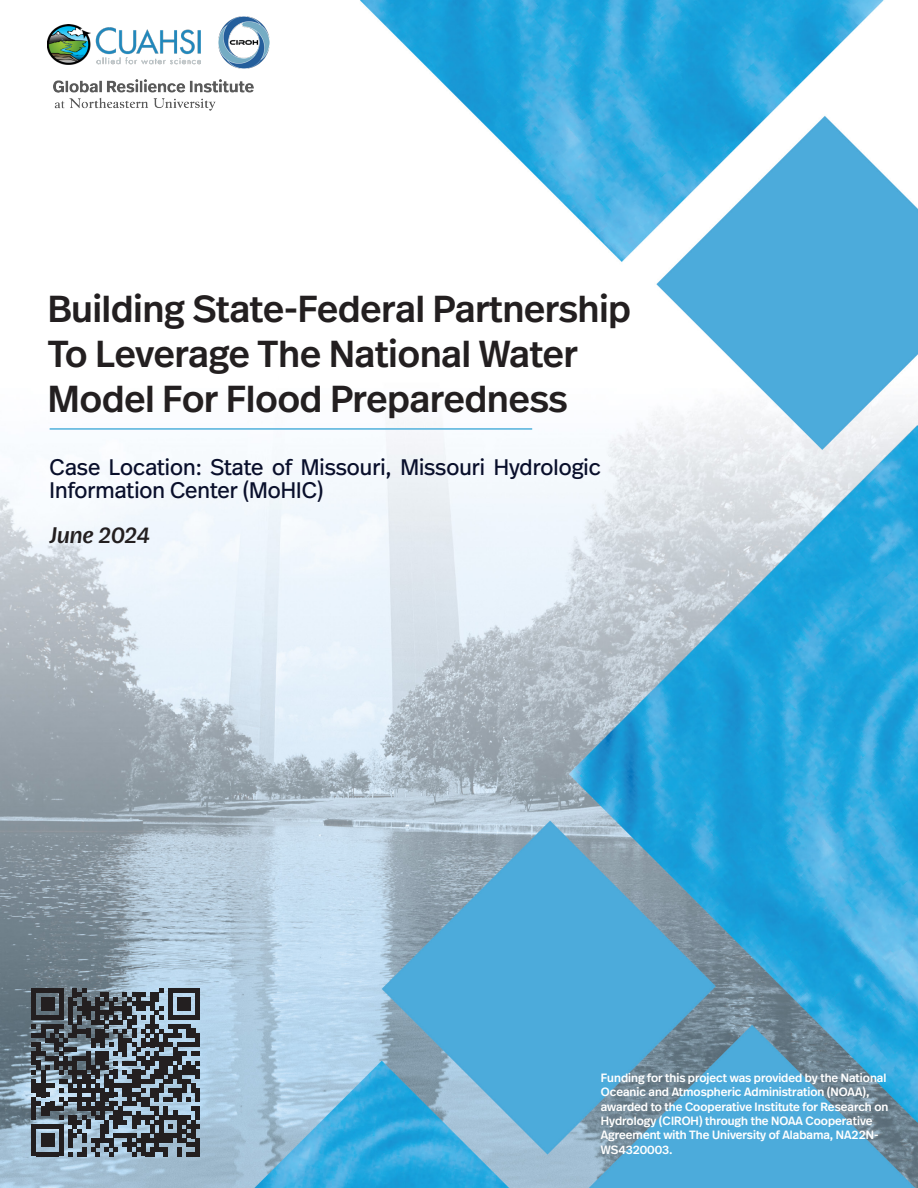
<style>
.page{position:relative;width:918px;height:1188px;background:#fff}
.page>*{position:absolute;margin:0;border:0;box-sizing:border-box;transform-origin:0 0}
.t1{font:500 37.5px/45px "Real Head Pro";color:#231f20}
.t2{font:22.5px/22.5px "Real Head Pro";color:#090f2b}
.t3{font:italic 500 22.5px "Real Head Pro";color:#231f20}
.t4{font:500 12px/14.4px "Real Head Pro";color:#fff}
</style>
<div class="page">
<img style="left:0;top:0;width:918px;height:1188px">
<svg style="left:32px;top:988px;width:168px;height:168px;background:#59636c"></svg>
<div style="left:195px;top:1138px;width:5px;height:18px;background:#231f20"></div>
<img style="left:53px;top:80px;width:201px;height:31px">
<img style="left:218px;top:17px;width:52px;height:51px">
<img style="left:48px;top:24px;width:152px;height:40px">
<hr style="left:50px;top:428px;width:482px;height:2px;background:#50b1dc">
<p class="t1" style="left:48px;top:285px;width:585px">Building State-Federal Partnership<br>To Leverage The National Water<br>Model For Flood Preparedness</p>
<p class="t2" style="left:50px;top:456px;width:553px">Case Location: State of Missouri, Missouri Hydrologic<br>Information Center (MoHIC)</p>
<p class="t3" style="left:50px;top:519px;width:102px">June 2024</p>
<p class="t4" style="left:601px;top:1070px;width:289px">Funding for this project was provided by the National Oceanic and Atmospheric Administration (NOAA), awarded to the Cooperative Institute for Research on Hydrology (CIROH) through the NOAA Cooperative Agreement with The University of Alabama, NA22N-WS4320003.</p>
</div>
